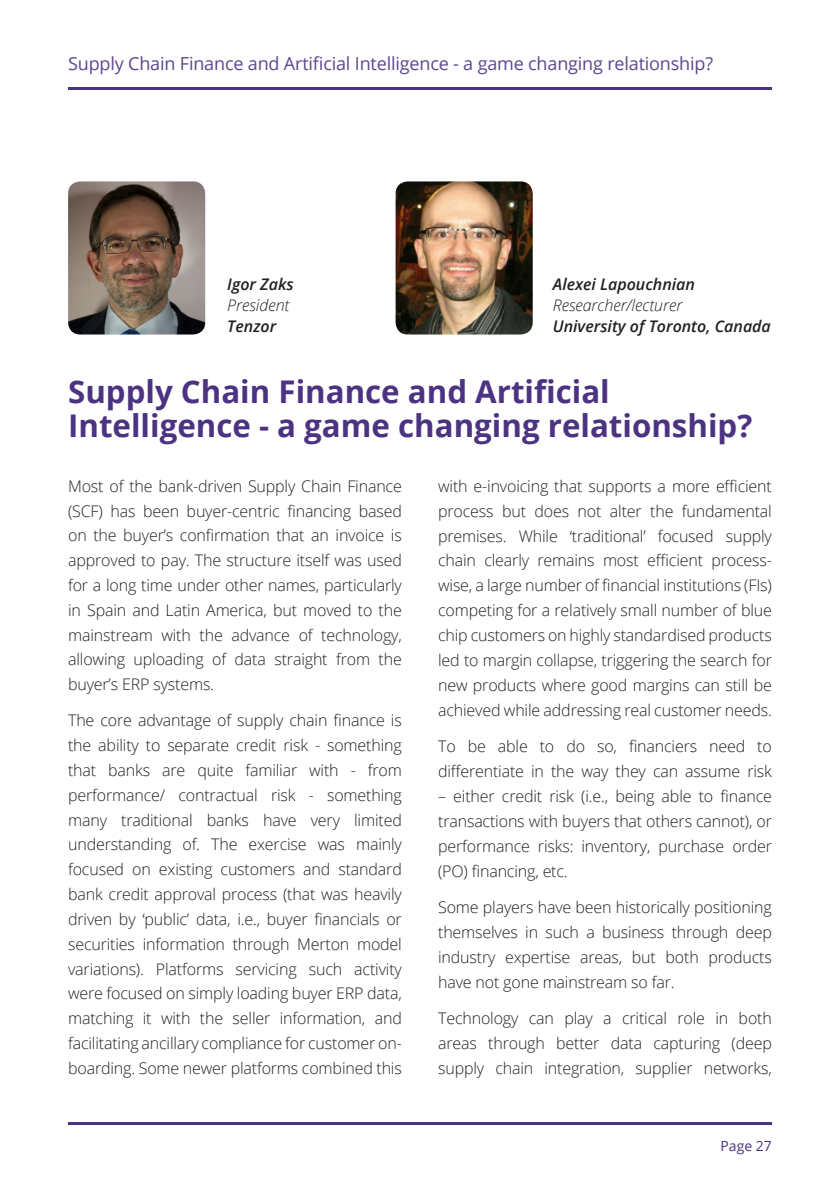
<style>
.page{position:relative;width:840px;height:1191px;background:#fff}
.page>*{position:absolute;margin:0;border:0;box-sizing:border-box;transform-origin:0 0}
.general_heading{font:700 31.2px/34px "Open Sans";color:#4b3381}
.t1{font:18px "Open Sans";letter-spacing:-.01em;color:#5d478e}
.Article_copy{font:300 16px/24.8px "Open Sans";letter-spacing:-.01em;color:#231f20;text-align:justify}
.general_body_justifi{font:italic 600 16px/21px "Open Sans";color:#231f20}
.t2{font:14px "Open Sans";color:#4b3381}
.s1{font-weight:300}
</style>
<div class="page">
<hr style="left:68px;top:87px;width:703px;height:2px;background:#4b3381">
<hr style="left:68px;top:1122px;width:703px;height:2px;background:#4b3381">
<img style="left:68px;top:181px;width:137px;height:153px">
<img style="left:395px;top:181px;width:137px;height:153px">
<p class="t1" style="left:68px;top:52px;width:646px">Supply Chain Finance and Artificial Intelligence - a game changing relationship?</p>
<p class="general_body_justifi" style="left:227px;top:274px;width:68px">Igor Zaks<br><span class="s1">President<br></span>Tenzor</p>
<p class="general_body_justifi" style="left:552px;top:274px;width:219px">Alexei Lapouchnian<br><span class="s1">Researcher/lecturer<br></span>University of Toronto, Canada</p>
<p class="general_heading" style="left:68px;top:373px;width:685px">Supply Chain Finance and Artificial<br>Intelligence - a game changing relationship?</p>
<p class="Article_copy" style="left:68px;top:473px;width:335px">Most of the bank-driven Supply Chain Finance (SCF) has been buyer-centric financing based on the buyer’s confirmation that an invoice is approved to pay. The structure itself was used for a long time under other names, particularly in Spain and Latin America, but moved to the mainstream with the advance of technology, allowing uploading of data straight from the buyer’s ERP systems.</p>
<p class="Article_copy" style="left:68px;top:707px;width:335px">The core advantage of supply chain finance is the ability to separate credit risk - something that banks are quite familiar with - from performance/ contractual risk - something many traditional banks have very limited understanding of. The exercise was mainly focused on existing customers and standard bank credit approval process (that was heavily driven by ‘public’ data, i.e., buyer financials or securities information through Merton model variations). Platforms servicing such activity were focused on simply loading buyer ERP data, matching it with the seller information, and facilitating ancillary compliance for customer on&shy;boarding. Some newer platforms combined this</p>
<p class="Article_copy" style="left:438px;top:473px;width:335px">with e-invoicing that supports a more efficient process but does not alter the fundamental premises. While ‘traditional’ focused supply chain clearly remains most efficient process&shy;wise, a large number of financial institutions (FIs) competing for a relatively small number of blue chip customers on highly standardised products led to margin collapse, triggering the search for new products where good margins can still be achieved while addressing real customer needs.</p>
<p class="Article_copy" style="left:438px;top:733px;width:335px">To be able to do so, financiers need to differentiate in the way they can assume risk</p>
<p class="Article_copy" style="left:438px;top:783px;width:335px">– either credit risk (i.e., being able to finance transactions with buyers that others cannot), or performance risks: inventory, purchase order (PO) financing, etc.</p>
<p class="Article_copy" style="left:438px;top:894px;width:335px">Some players have been historically positioning themselves in such a business through deep industry expertise areas, but both products have not gone mainstream so far.</p>
<p class="Article_copy" style="left:438px;top:1005px;width:335px">Technology can play a critical role in both areas through better data capturing (deep supply chain integration, supplier networks,</p>
<p class="t2" style="left:720px;top:1136px;width:53px">Page 27</p>
</div>
